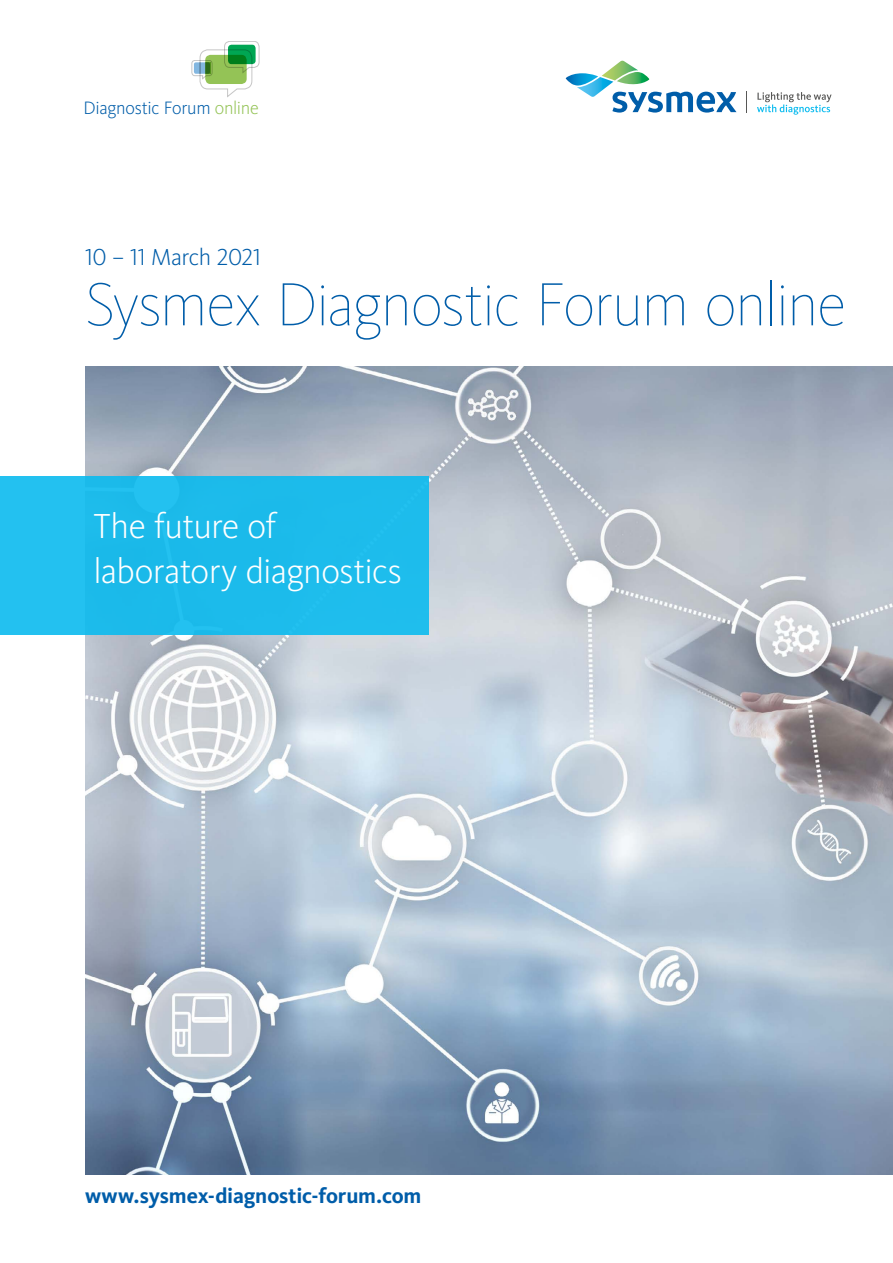
<style>
.page{position:relative;width:893px;height:1263px;background:#fff}
.page>*{position:absolute;margin:0;border:0;box-sizing:border-box;transform-origin:0 0}
.t1{font:100 63px "Kievit Pro";letter-spacing:-.025em;color:#005da9}
.t2{font:300 36px/45.8px "Kievit Pro";letter-spacing:-.02em;color:#fff}
.t3{font:300 24px "Kievit Pro";letter-spacing:-.02em;color:#005da9}
.t4{font:700 21.75px "Kievit Pro";letter-spacing:-.005em;color:#005da9}
.t5{font:300 18.6px "Kievit Pro";letter-spacing:-.015em;color:#005da9}
.s1{color:#94c356}
</style>
<div class="page">
<img style="left:85px;top:366px;width:808px;height:808px">
<div style="left:0;top:476px;width:428px;height:158px;background:#1dbceb"></div>
<svg style="left:566px;top:61px;width:170px;height:52px"></svg>
<svg style="left:757px;top:92px;width:74px;height:23px"></svg>
<svg style="left:192px;top:41px;width:67px;height:57px"></svg>
<p class="t5" style="left:84px;top:97px;width:177px">Diagnostic Forum <span class="s1">online</span></p>
<p class="t3" style="left:85px;top:243px;width:177px">10 – 11 March 2021</p>
<h1 class="t1" style="left:85px;top:267px;width:763px">Sysmex Diagnostic Forum online</h1>
<p class="t2" style="left:94px;top:502px;width:310px">The future of laboratory diagnostics</p>
<p class="t4" style="left:85px;top:1183px;width:338px">www.sysmex-diagnostic-forum.com</p>
</div>
